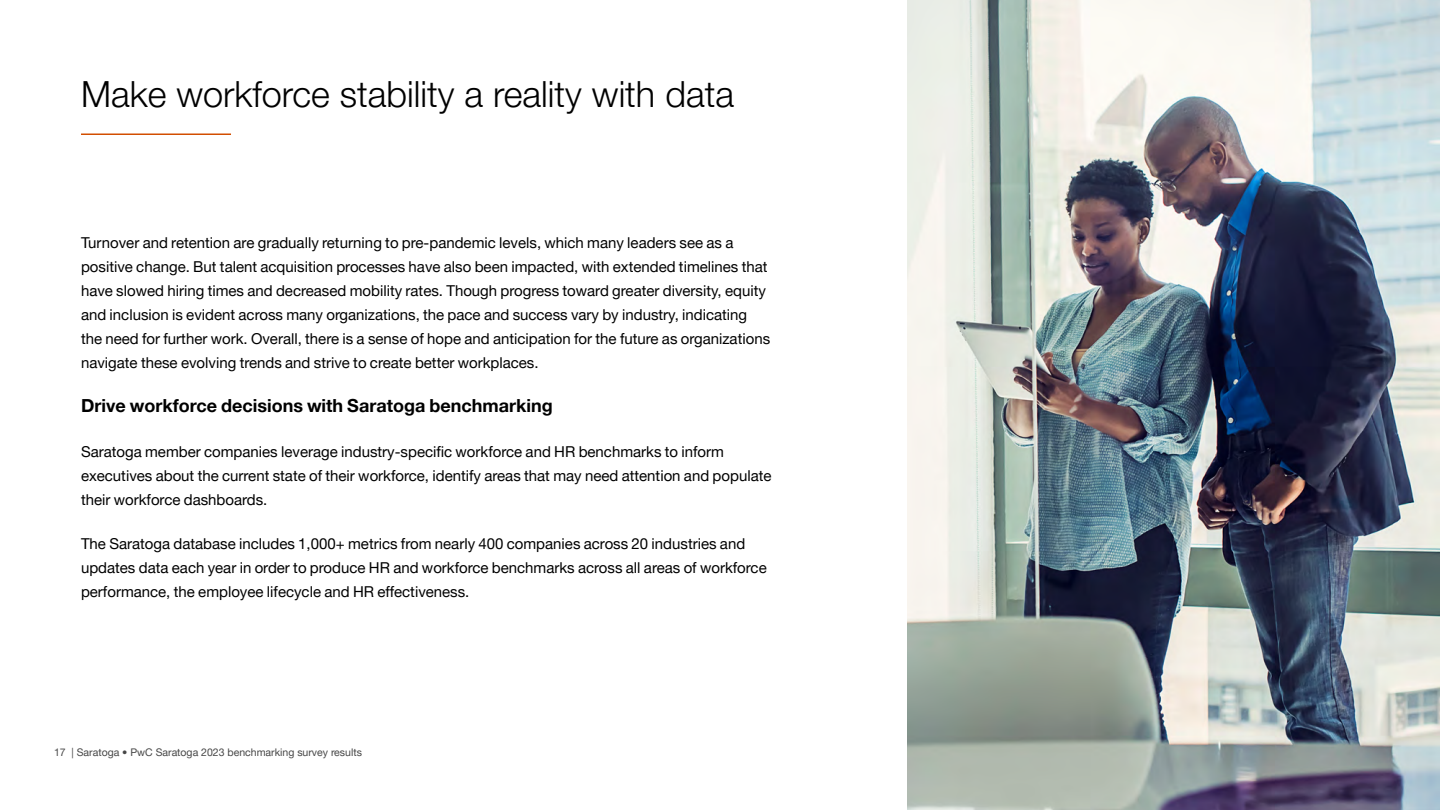
<style>
.page{position:relative;width:1440px;height:810px;background:#fff}
.page>*{position:absolute;margin:0;border:0;box-sizing:border-box;transform-origin:0 0}
.t1{font:300 36px "Helvetica Neue LT Pro";color:#000}
.t2{font:700 18px "Helvetica Neue LT Pro";color:#000}
.t3{font:15px/24px "Helvetica Neue LT Pro";color:#000}
.t4{font:10.5px "Helvetica Neue LT Pro";color:#464646}
</style>
<div class="page">
<hr style="left:81px;top:134px;width:150px;height:1px;background:#d24e00">
<img style="left:908px;top:0;width:532px;height:810px">
<h1 class="t1" style="left:81px;top:72px;width:654px">Make workforce stability a reality with data</h1>
<p class="t3" style="left:81px;top:230px;width:690px">Turnover and retention are gradually returning to pre-pandemic levels, which many leaders see as a positive change. But talent acquisition processes have also been impacted, with extended timelines that have slowed hiring times and decreased mobility rates. Though progress toward greater diversity, equity and inclusion is evident across many organizations, the pace and success vary by industry, indicating the need for further work. Overall, there is a sense of hope and anticipation for the future as organizations navigate these evolving trends and strive to create better workplaces.</p>
<p class="t2" style="left:81px;top:395px;width:473px">Drive workforce decisions with Saratoga benchmarking</p>
<p class="t3" style="left:81px;top:439px;width:692px">Saratoga member companies leverage industry-specific workforce and HR benchmarks to inform executives about the current state of their workforce, identify areas that may need attention and populate their workforce dashboards.</p>
<p class="t3" style="left:81px;top:531px;width:687px">The Saratoga database includes 1,000+ metrics from nearly 400 companies across 20 industries and updates data each year in order to produce HR and workforce benchmarks across all areas of workforce performance, the employee lifecycle and HR effectiveness.</p>
<p class="t4" style="left:54px;top:746px;width:309px">17 | Saratoga • PwC Saratoga 2023 benchmarking survey results</p>
</div>
